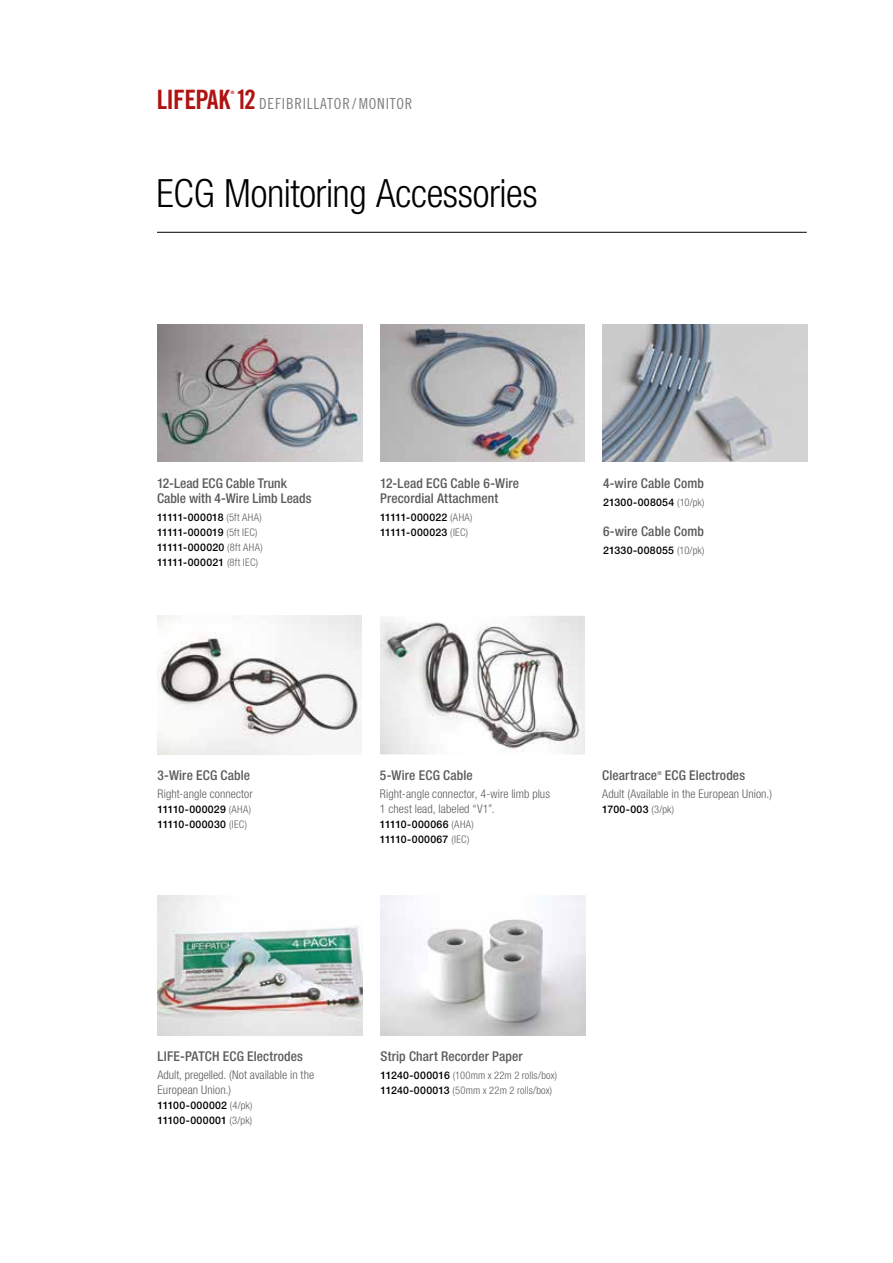
<style>
.page{position:relative;width:893px;height:1263px;background:#fff}
.page>*{position:absolute;margin:0;border:0;box-sizing:border-box;transform-origin:0 0}
.t1{font:300 condensed 39px "Helvetica Neue LTW1 G";letter-spacing:-.01em;color:#000}
.t2{font:26.7px "Trade Gothic LT Std Bd Cn 20";letter-spacing:-.025em;color:#af1413}
.t3{font:15.3px "Trade Gothic LT Std Cn 18";letter-spacing:.05em;color:#7f8181}
.t4{font:500 condensed 13.5px/15px "Helvetica Neue LTW1 G";letter-spacing:.01em;color:#5a5c5b}
.t5{font:300 condensed 12px/15px "Helvetica Neue LTW1 G";letter-spacing:.005em;color:#5a5c5b}
.t6{font:500 10.5px/15px "Helvetica Neue LTW1 G";letter-spacing:.02em;color:#000}
.t7{font:500 10.5px/15px "Helvetica Neue LTW1 G";letter-spacing:-.015em;color:#000}
.t8{font:300 condensed 10.5px/15px "Helvetica Neue LTW1 G";letter-spacing:.01em;color:#5a5c5b}
.t9{font:500 condensed 5.4px "Helvetica Neue LTW1 G";color:#5a5c5b}
.t10{font:4.65px "Trade Gothic LT Std Bd Cn 20";color:#af1413}
.s1{font-family:"Trade Gothic LT Std Bd Cn 20";font-size:26.7px;color:#af1413}
.s2{font-weight:300;font-stretch:condensed;color:#5a5c5b}
.s3{font-weight:500;font-stretch:normal;color:#000}
</style>
<div class="page">
<hr style="left:157px;top:232px;width:650px;height:1px;background:#000">
<img style="left:380px;top:616px;width:205px;height:138px">
<img style="left:158px;top:895px;width:205px;height:140px">
<img style="left:381px;top:895px;width:204px;height:140px">
<img style="left:157px;top:324px;width:205px;height:138px">
<img style="left:380px;top:324px;width:205px;height:138px">
<img style="left:158px;top:616px;width:204px;height:138px">
<img style="left:602px;top:324px;width:205px;height:138px">
<h2 class="t2" style="left:157px;top:84px;width:75px">LIFEPAK</h2>
<p class="t10" style="left:231px;top:89px;width:5px">®</p>
<p class="t3" style="left:236px;top:95px;width:178px"><span class="s1">12</span> DEFIBRILLATOR/MONITOR</p>
<h1 class="t1" style="left:156px;top:170px;width:383px">ECG Monitoring Accessories</h1>
<p class="t4" style="left:157px;top:475px;width:156px">12-Lead ECG Cable Trunk<br>Cable with 4-Wire Limb Leads</p>
<p class="t7" style="left:157px;top:510px;width:107px">11111-000018 <span class="s2">(5ft AHA)<br></span>11111-000019 <span class="s2">(5ft IEC)<br></span>11111-000020 <span class="s2">(8ft AHA)<br></span>11111-000021 <span class="s2">(8ft IEC)</span></p>
<p class="t4" style="left:380px;top:475px;width:141px">12-Lead ECG Cable 6-Wire<br>Precordial Attachment</p>
<p class="t6" style="left:380px;top:510px;width:94px">11111-000022 <span class="s2">(AHA)<br></span>11111-000023 <span class="s2">(IEC)</span></p>
<p class="t4" style="left:603px;top:475px;width:102px">4-wire Cable Comb</p>
<p class="t6" style="left:603px;top:495px;width:103px">21300-008054 <span class="s2">(10/pk)</span></p>
<p class="t4" style="left:603px;top:524px;width:103px">6-wire Cable Comb</p>
<p class="t6" style="left:603px;top:543px;width:103px">21330-008055 <span class="s2">(10/pk)</span></p>
<p class="t4" style="left:158px;top:768px;width:94px">3-Wire ECG Cable</p>
<p class="t5" style="left:158px;top:787px;width:97px">Right-angle connector</p>
<p class="t6" style="left:158px;top:802px;width:95px">11110-000029 <span class="s2">(AHA)<br></span>11110-000030 <span class="s2">(IEC)</span></p>
<p class="t4" style="left:380px;top:768px;width:94px">5-Wire ECG Cable</p>
<p class="t5" style="left:380px;top:787px;width:172px">Right-angle connector, 4-wire limb plus<br>1 chest lead, labeled “V1”.</p>
<p class="t6" style="left:380px;top:817px;width:95px">11110-000066 <span class="s2">(AHA)<br></span>11110-000067 <span class="s2">(IEC)</span></p>
<p class="t4" style="left:602px;top:768px;width:56px">Cleartrace</p>
<p class="t9" style="left:657px;top:769px;width:6px">®</p>
<p class="t4" style="left:665px;top:768px;width:82px">ECG Electrodes</p>
<p class="t5" style="left:602px;top:787px;width:171px">Adult (Available in the European Union.)</p>
<p class="t6" style="left:602px;top:802px;width:74px">1700-003 <span class="s2">(3/pk)</span></p>
<p class="t4" style="left:158px;top:1049px;width:147px">LIFE-PATCH ECG Electrodes</p>
<p class="t5" style="left:158px;top:1068px;width:158px">Adult, pregelled. (Not available in the<br>European Union.)</p>
<p class="t6" style="left:158px;top:1098px;width:97px">11100-000002 <span class="s2">(4/pk)<br></span>11100-000001 <span class="s2">(3/pk)</span></p>
<p class="t4" style="left:381px;top:1049px;width:144px">Strip Chart Recorder Paper</p>
<p class="t8" style="left:381px;top:1068px;width:178px"><span class="s3">11240-000016</span> (100mm x 22m 2 rolls/box)<br><span class="s3">11240-000013</span> (50mm x 22m 2 rolls/box)</p>
</div>
